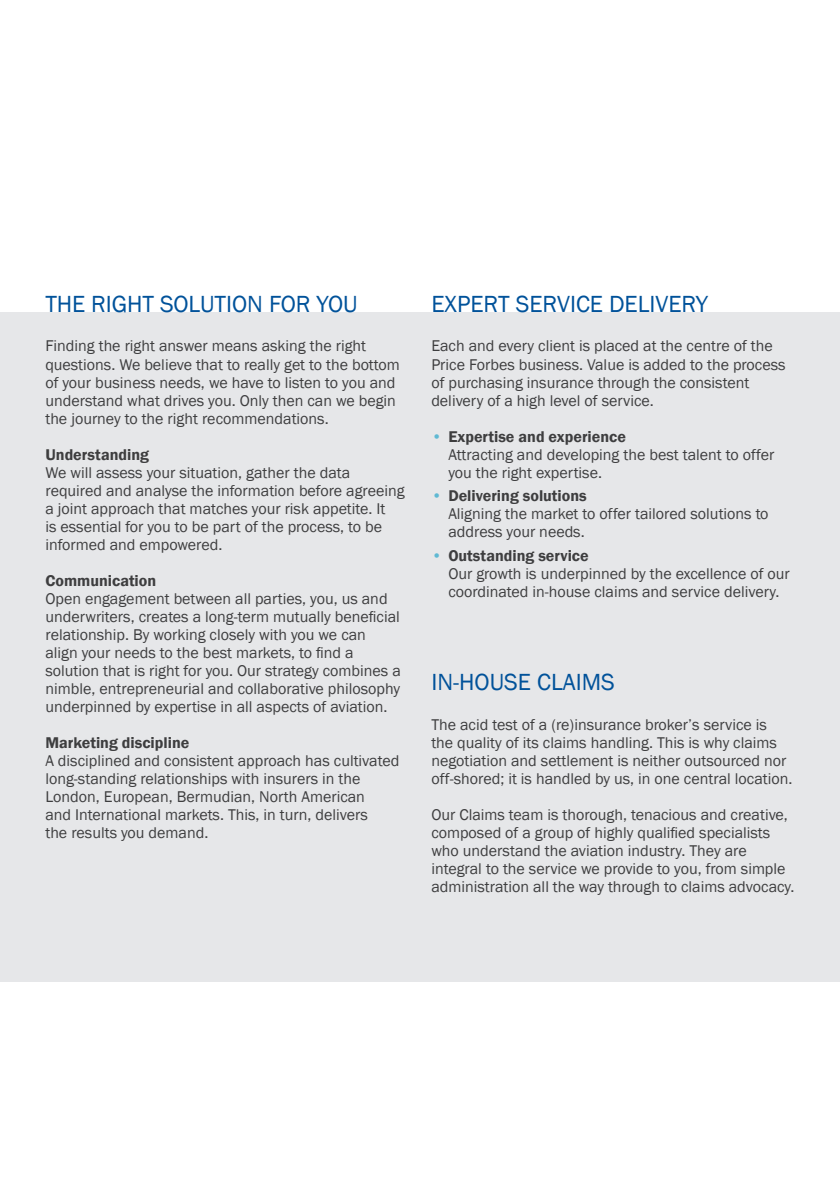
<style>
.page{position:relative;width:840px;height:1191px;background:#fff}
.page>*{position:absolute;margin:0;border:0;box-sizing:border-box;transform-origin:0 0}
.Title_Left{font:24px "Franklin Gothic";color:#01529a}
.Body_Copy{font:16px/18px "Franklin Gothic";color:#3e3e3f}
.Body_Copy_Bullets{font:16px/18px "Franklin Gothic";color:#3e3e3f}
.Body_Copy_Demi{font:600 16px "Franklin Gothic";color:#3e3e3f}
.Body_Copy-2{font:600 16px "Franklin Gothic";color:#3e3e3f}
.s1{font-weight:600;color:#5fb9d3}
.s2{font-weight:600}
</style>
<div class="page">
<div style="left:0;top:312px;width:839px;height:669px;background:#e6e7e9"></div>
<p class="Title_Left" style="left:45px;top:289px;width:314px">THE RIGHT SOLUTION FOR YOU</p>
<p class="Body_Copy" style="left:45px;top:337px;width:356px">Finding the right answer means asking the right questions. We believe that to really get to the bottom of your business needs, we have to listen to you and understand what drives you. Only then can we begin the journey to the right recommendations.</p>
<p class="Body_Copy_Demi" style="left:45px;top:444px;width:105px">Understanding</p>
<p class="Body_Copy" style="left:45px;top:463px;width:361px">We will assess your situation, gather the data required and analyse the information before agreeing a joint approach that matches your risk appetite. It<br>is essential for you to be part of the process, to be informed and empowered.</p>
<p class="Body_Copy-2" style="left:45px;top:570px;width:112px">Communication</p>
<p class="Body_Copy" style="left:45px;top:589px;width:357px">Open engagement between all parties, you, us and underwriters, creates a long-term mutually beneficial relationship. By working closely with you we can align your needs to the best markets, to find a solution that is right for you. Our strategy combines a nimble, entrepreneurial and collaborative philosophy underpinned by expertise in all aspects of aviation.</p>
<p class="Body_Copy_Demi" style="left:45px;top:732px;width:145px">Marketing discipline</p>
<p class="Body_Copy" style="left:45px;top:751px;width:355px">A disciplined and consistent approach has cultivated long-standing relationships with insurers in the London, European, Bermudian, North American<br>and International markets. This, in turn, delivers<br>the results you demand.</p>
<p class="Title_Left" style="left:431px;top:289px;width:278px">EXPERT SERVICE DELIVERY</p>
<p class="Body_Copy" style="left:431px;top:337px;width:355px">Each and every client is placed at the centre of the Price Forbes business. Value is added to the process of purchasing insurance through the consistent delivery of a high level of service.</p>
<p class="Body_Copy_Bullets" style="left:448px;top:427px;width:327px;text-indent:-17px"><span class="s1">•</span> <span class="s2">Expertise and experience<br></span>Attracting and developing the best talent to offer you the right expertise.</p>
<p class="Body_Copy_Bullets" style="left:448px;top:487px;width:321px;text-indent:-17px"><span class="s1">•</span> <span class="s2">Delivering solutions<br></span>Aligning the market to offer tailored solutions to address your needs.</p>
<p class="Body_Copy_Bullets" style="left:448px;top:547px;width:343px;text-indent:-17px"><span class="s1">•</span> <span class="s2">Outstanding service<br></span>Our growth is underpinned by the excellence of our coordinated in-house claims and service delivery.</p>
<p class="Title_Left" style="left:431px;top:667px;width:185px">IN-HOUSE CLAIMS</p>
<p class="Body_Copy" style="left:431px;top:715px;width:362px">The acid test of a (re)insurance broker’s service is the quality of its claims handling. This is why claims negotiation and settlement is neither outsourced nor off-shored; it is handled by us, in one central location.</p>
<p class="Body_Copy" style="left:431px;top:805px;width:364px">Our Claims team is thorough, tenacious and creative, composed of a group of highly qualified specialists who understand the aviation industry. They are integral to the service we provide to you, from simple administration all the way through to claims advocacy.</p>
</div>
